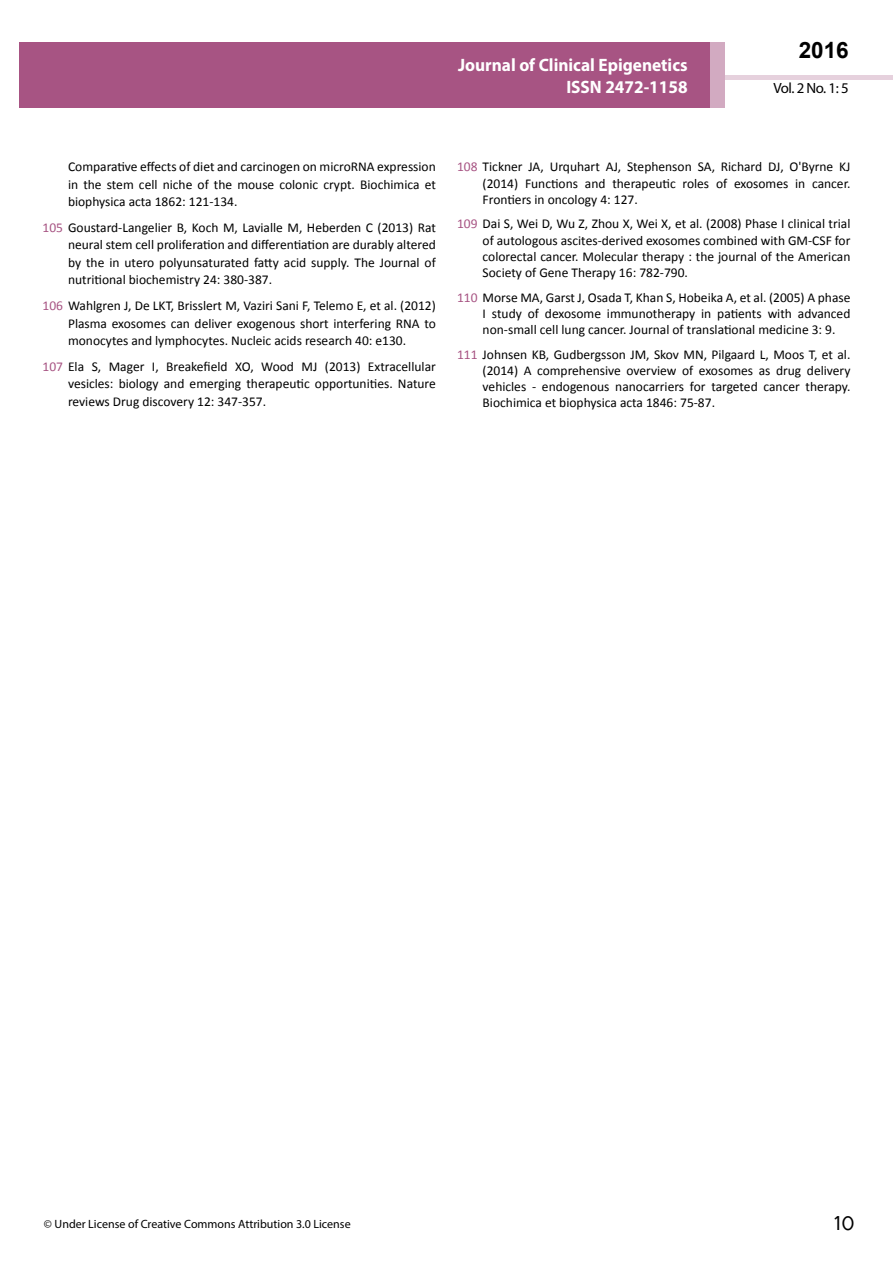
<style>
.page{position:relative;width:893px;height:1263px;background:#fff}
.page>*{position:absolute;margin:0;border:0;box-sizing:border-box;transform-origin:0 0}
.t1{font:25.5px "Tunga";color:#000}
.t2{font:700 22.5px "Arial";color:#000}
.t3{font:700 18px/21.6px "Myriad Pro";color:#fff;text-align:right;scale:.96 1}
.t4{font:14.85px "Myriad Pro";color:#000}
.t5{font:13.5px/16.2px "Calibri";color:#000;text-align:justify}
.t6{font:12px "Myriad Pro";color:#000}
.s1{color:#a75483}
</style>
<div class="page">
<hr style="left:725px;top:75px;width:168px;height:4px;background:#e6d1dd">
<div style="left:709px;top:42px;width:16px;height:66px;background:#d2aac1"></div>
<div style="left:19px;top:42px;width:690px;height:66px;background:#a75483"></div>
<h3 class="t3" style="left:458px;top:54px;width:241px">Journal of Clinical Epigenetics<br>ISSN 2472-1158</h3>
<h2 class="t2" style="left:799px;top:35px;width:52px">2016</h2>
<p class="t4" style="left:773px;top:78px;width:77px">Vol. 2 No. 1: 5</p>
<p class="t5" style="left:68px;top:158px;width:369px;line-height:17.4px">Comparative effects of diet and carcinogen on microRNA expression in the stem cell niche of the mouse colonic crypt. Biochimica et biophysica acta 1862: 121-134.</p>
<p class="t5" style="left:68px;top:219px;width:369px;line-height:17.4px;text-indent:-26px"><span class="s1">105</span> Goustard-Langelier B, Koch M, Lavialle M, Heberden C (2013) Rat neural stem cell proliferation and differentiation are durably altered by the in utero polyunsaturated fatty acid supply. The Journal of nutritional biochemistry 24: 380-387.</p>
<p class="t5" style="left:68px;top:297px;width:369px;line-height:17.4px;text-indent:-26px"><span class="s1">106</span> Wahlgren J, De LKT, Brisslert M, Vaziri Sani F, Telemo E, et al. (2012)<br>Plasma exosomes can deliver exogenous short interfering RNA to monocytes and lymphocytes. Nucleic acids research 40: e130.</p>
<p class="t5" style="left:68px;top:358px;width:369px;line-height:17.4px;text-indent:-26px"><span class="s1">107</span> Ela S, Mager I, Breakefield XO, Wood MJ (2013) Extracellular vesicles: biology and emerging therapeutic opportunities. Nature reviews Drug discovery 12: 347-357.</p>
<p class="t5" style="left:483px;top:159px;width:369px;text-indent:-26px"><span class="s1">108</span> Tickner JA, Urquhart AJ, Stephenson SA, Richard DJ, O'Byrne KJ (2014) Functions and therapeutic roles of exosomes in cancer.<br>Frontiers in oncology 4: 127.</p>
<p class="t5" style="left:483px;top:216px;width:369px;text-indent:-26px"><span class="s1">109</span> Dai S, Wei D, Wu Z, Zhou X, Wei X, et al. (2008) Phase I clinical trial of autologous ascites-derived exosomes combined with GM-CSF for colorectal cancer. Molecular therapy : the journal of the American Society of Gene Therapy 16: 782-790.</p>
<p class="t5" style="left:483px;top:289px;width:369px;text-indent:-26px"><span class="s1">110</span> Morse MA, Garst J, Osada T, Khan S, Hobeika A, et al. (2005) A phase I study of dexosome immunotherapy in patients with advanced non-small cell lung cancer. Journal of translational medicine 3: 9.</p>
<p class="t5" style="left:483px;top:346px;width:369px;text-indent:-26px"><span class="s1">111</span> Johnsen KB, Gudbergsson JM, Skov MN, Pilgaard L, Moos T, et al. (2014) A comprehensive overview of exosomes as drug delivery vehicles - endogenous nanocarriers for targeted cancer therapy.<br>Biochimica et biophysica acta 1846: 75-87.</p>
<p class="t6" style="left:44px;top:1217px;width:308px">© Under License of Creative Commons Attribution 3.0 License</p>
<h1 class="t1" style="left:834px;top:1206px;width:22px">10</h1>
</div>
